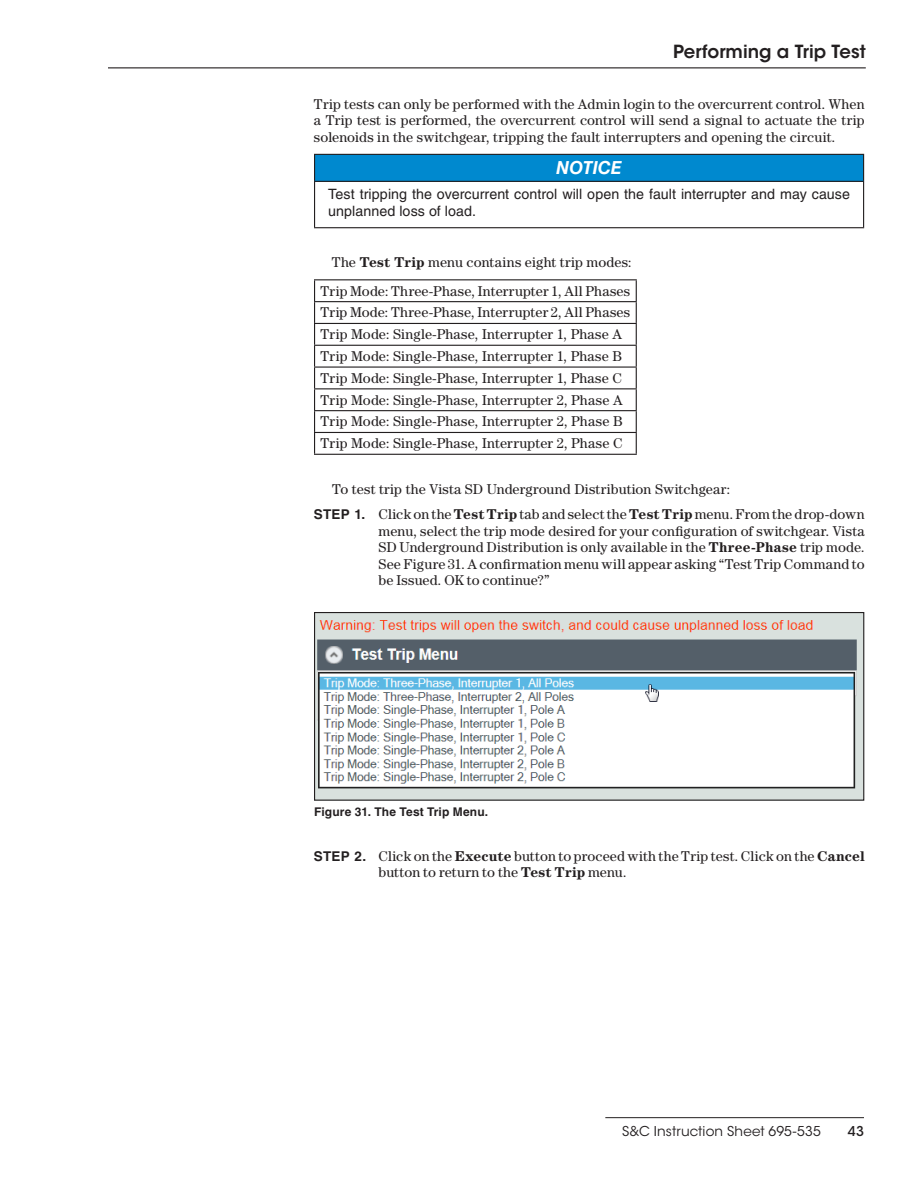
<style>
.page{position:relative;width:918px;height:1188px;background:#fff}
.page>*{position:absolute;margin:0;border:0;box-sizing:border-box;transform-origin:0 0}
.t1{font:600 18px "ITC Avant Garde Std";color:#231f20}
.t2{font:italic 700 18px "Helvetica LT Std";color:#fff}
.t3{font:14.25px/16.5px "Century Std";letter-spacing:.01em;color:#231f20}
.t4{font:14.25px/16.5px "Helvetica LT Std";letter-spacing:.005em;color:#231f20}
.t5{font:13.5px "ITC Avant Garde Std";letter-spacing:.01em;color:#231f20}
.t6{font:500 13.5px "ITC Avant Garde Std";color:#231f20}
.t7{font:700 12px "Helvetica LT Std";letter-spacing:.01em;color:#231f20}
.s1{font-weight:700}
.s2{font-family:"Helvetica LT Std";font-weight:700;font-size:13.5px}
</style>
<div class="page">
<hr style="left:605px;top:1117px;width:259px;height:1px;background:#231f20">
<hr style="left:108px;top:67px;width:758px;height:1px;background:#231f20">
<div style="left:315px;top:154px;width:549px;height:27px;background:#0089cf"></div>
<hr style="left:314px;top:154px;width:550px;height:1px;background:#231f20">
<svg style="left:314px;top:155px;width:1px;height:26px"></svg>
<svg style="left:863px;top:155px;width:1px;height:26px"></svg>
<hr style="left:314px;top:182px;width:1px;height:45px;background:#231f20">
<hr style="left:863px;top:182px;width:1px;height:45px;background:#231f20">
<hr style="left:314px;top:227px;width:550px;height:1px;background:#231f20">
<hr style="left:314px;top:181px;width:550px;height:1px;background:#231f20">
<hr style="left:314px;top:279px;width:323px;height:1px;background:#231f20">
<hr style="left:314px;top:301px;width:323px;height:1px;background:#231f20">
<hr style="left:314px;top:323px;width:323px;height:1px;background:#231f20">
<hr style="left:314px;top:345px;width:323px;height:1px;background:#231f20">
<hr style="left:314px;top:367px;width:323px;height:1px;background:#231f20">
<hr style="left:314px;top:388px;width:323px;height:1px;background:#231f20">
<hr style="left:314px;top:410px;width:323px;height:1px;background:#231f20">
<hr style="left:314px;top:432px;width:323px;height:1px;background:#231f20">
<svg style="left:314px;top:280px;width:1px;height:174px"></svg>
<svg style="left:636px;top:280px;width:1px;height:174px"></svg>
<hr style="left:314px;top:454px;width:323px;height:1px;background:#231f20">
<img style="left:316px;top:614px;width:546px;height:185px">
<div style="left:314px;top:612px;width:550px;height:189px;border:1px solid #231f20"></div>
<p class="t1" style="left:673px;top:40px;width:194px">Performing a Trip Test</p>
<p class="t3" style="left:314px;top:95px;width:552px;text-align:justify">Trip tests can only be performed with the Admin login to the overcurrent control. When a Trip test is performed, the overcurrent control will send a signal to actuate the trip solenoids in the switchgear, tripping the fault interrupters and opening the circuit.</p>
<p class="t2" style="left:556px;top:157px;width:67px">NOTICE</p>
<p class="t4" style="left:328px;top:186px;width:524px">Test tripping the overcurrent control will open the fault interrupter and may cause unplanned loss of load.</p>
<p class="t3" style="left:321px;top:248px;width:313px;line-height:28.3px;text-align:right">The <span class="s1">Test Trip</span> menu contains eight trip modes:<br>Trip Mode: Three-Phase, Interrupter 1, All Phases</p>
<p class="t3" style="left:321px;top:301px;width:311px;line-height:21.8px">Trip Mode: Three-Phase, Interrupter 2, All Phases Trip Mode: Single-Phase, Interrupter 1, Phase A Trip Mode: Single-Phase, Interrupter 1, Phase B Trip Mode: Single-Phase, Interrupter 1, Phase C Trip Mode: Single-Phase, Interrupter 2, Phase A Trip Mode: Single-Phase, Interrupter 2, Phase B Trip Mode: Single-Phase, Interrupter 2, Phase C</p>
<p class="t3" style="left:314px;top:476px;width:552px;line-height:25.5px;text-indent:18px">To test trip the Vista SD Underground Distribution Switchgear:<br><span class="s2">STEP 1.</span> Click on the <span class="s1">Test Trip</span> tab and select the <span class="s1">Test Trip</span> menu. From the drop-down</p>
<p class="t3" style="left:378px;top:522px;width:488px;text-align:justify">menu, select the trip mode desired for your configuration of switchgear. Vista SD Underground Distribution is only available in the <span class="s1">Three-Phase</span> trip mode.<br>See Figure 31. A confirmation menu will appear asking “Test Trip Command to be Issued. OK to continue?”</p>
<p class="t7" style="left:314px;top:805px;width:176px">Figure 31. The Test Trip Menu.</p>
<p class="t3" style="left:379px;top:847px;width:488px;text-indent:-65px"><span class="s2">STEP 2.</span> Click on the <span class="s1">Execute</span> button to proceed with the Trip test. Click on the <span class="s1">Cancel </span>button to return to the <span class="s1">Test Trip</span> menu.</p>
<p class="t5" style="left:622px;top:1123px;width:200px">S&amp;C Instruction Sheet 695-535</p>
<p class="t6" style="left:848px;top:1123px;width:18px">43</p>
</div>
